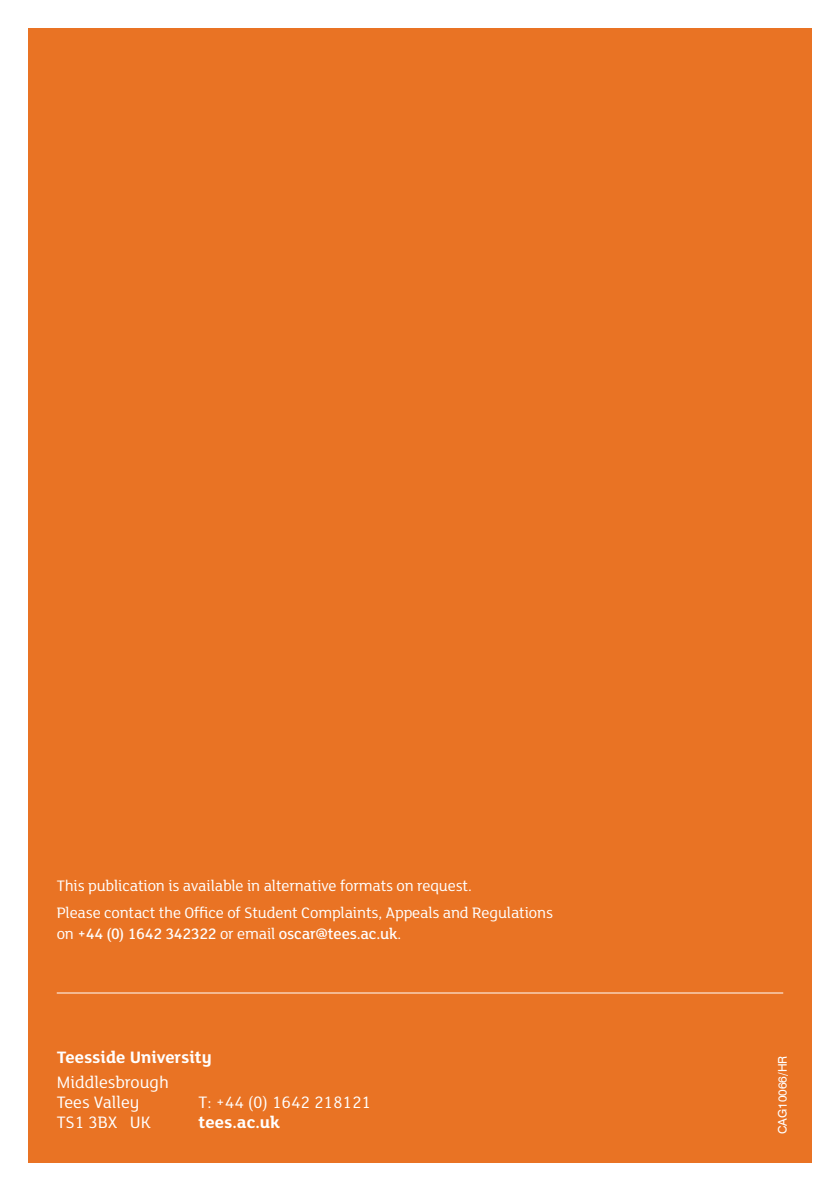
<style>
.page{position:relative;width:840px;height:1191px;background:#fff}
.page>*{position:absolute;margin:0;border:0;box-sizing:border-box;transform-origin:0 0}
.t1{font:18px/20px "FS Lola";color:#fff}
.t2{font:700 18px "FS Lola";color:#fff}
.t3{font:16.4px/26.6px "FS Lola";letter-spacing:-.01em;color:#fff}
.t4{font:500 16.4px "FS Lola";letter-spacing:-.01em;color:#fff}
.t5{font:12px "Swiss 721 BT";color:#fff}
.s1{font-weight:400}
</style>
<div class="page">
<div style="left:28px;top:28px;width:783px;height:1134px;background:#e97324"></div>
<hr style="left:57px;top:992px;width:725px;height:1px;background:#fff">
<p class="t3" style="left:57px;top:872px;width:497px">This publication is available in alternative formats on request.<br>Please contact the Office of Student Complaints, Appeals and Regulations</p>
<p class="t4" style="left:57px;top:923px;width:346px"><span class="s1">on</span> +44 (0) 1642 342322 <span class="s1">or email</span> oscar@tees.ac.uk<span class="s1">.</span></p>
<p class="t2" style="left:57px;top:1044px;width:157px">Teesside University</p>
<p class="t1" style="left:57px;top:1071px;width:113px">Middlesbrough<br>Tees Valley</p>
<p class="t1" style="left:198px;top:1091px;width:174px">T: +44 (0) 1642 218121</p>
<p class="t1" style="left:57px;top:1111px;width:95px">TS1 3BX UK</p>
<p class="t2" style="left:198px;top:1110px;width:83px">tees.ac.uk</p>
<p class="t5" style="left:774px;top:1134px;width:80px;rotate:-90deg">CAG10066/HR</p>
</div>
